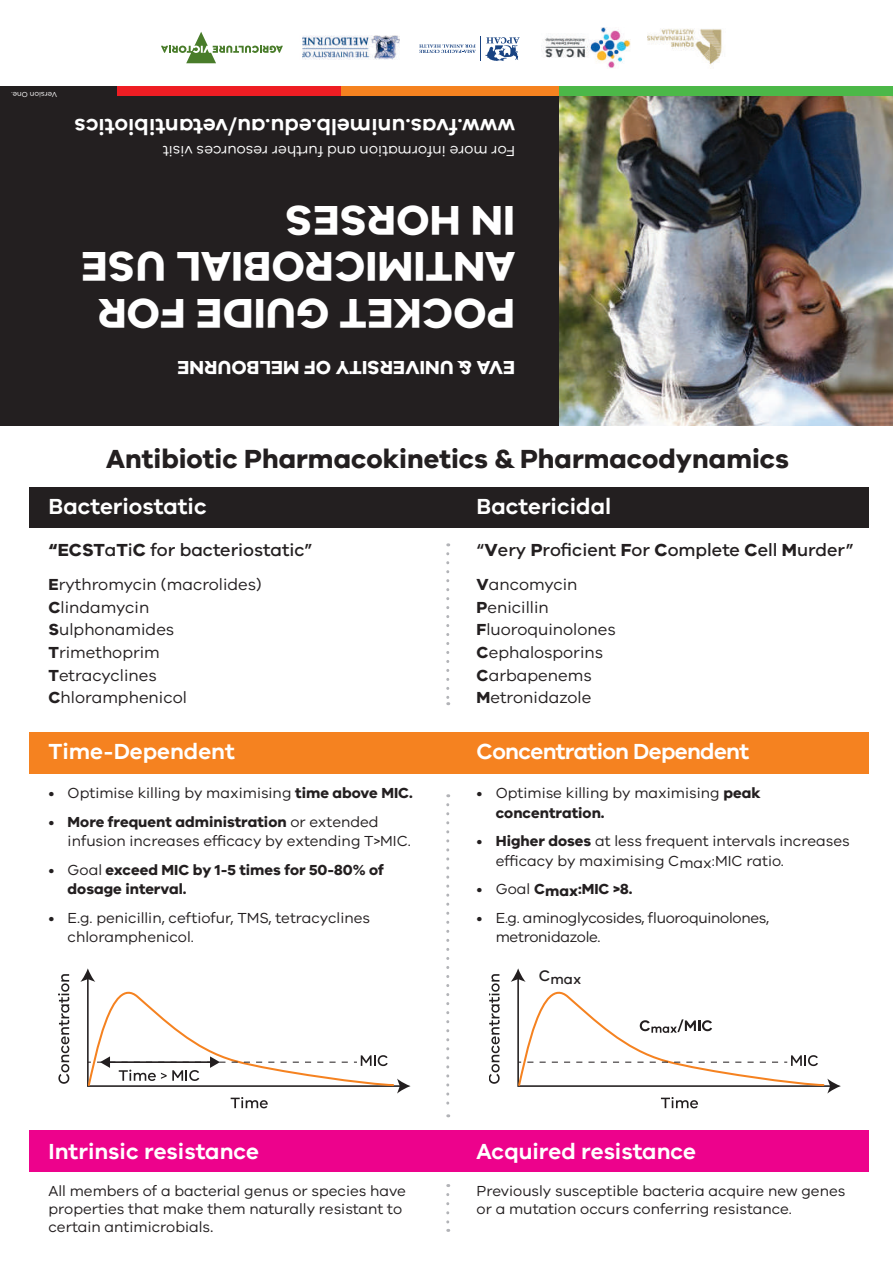
<style>
.page{position:relative;width:893px;height:1263px;background:#fff}
.page>*{position:absolute;margin:0;border:0;box-sizing:border-box;transform-origin:0 0}
.t1{font:700 42.9px/46.2px "VIC";color:#fff}
.t2{font:700 27px "VIC";color:#231f20}
.t3{font:600 22.5px "VIC";color:#fff}
.t4{font:600 22.5px "VIC";letter-spacing:-.03em;color:#fff}
.t5{font:700 19.5px "VIC";color:#fff}
.t6{font:500 18px "VIC";color:#231f20}
.t7{font:16.5px/22.5px "VIC";color:#231f20}
.t8{font:15px/19.5px "VIC";color:#231f20}
.t9{font:700 15px/19.5px "VIC";color:#231f20}
.t10{font:15px/19.5px "VIC";letter-spacing:-.02em;color:#231f20}
.t11{font:15px "VIC";color:#fff}
.t12{font:500 14.1px "VIC";color:#231f20}
.t13{font:7.5px "VIC";color:#fff}
.s1{font-weight:700}
.s2{font-weight:400}
.s3{font-size:16.5px}
</style>
<div class="page">
<div style="left:29px;top:487px;width:839px;height:40px;background:#231f20"></div>
<div style="left:29px;top:732px;width:839px;height:41px;background:#f58220"></div>
<div style="left:29px;top:1130px;width:839px;height:42px;background:#ed028c"></div>
<div style="left:0;top:86px;width:560px;height:340px;background:#231f20"></div>
<img style="left:560px;top:96px;width:333px;height:330px">
<div style="left:340px;top:86px;width:220px;height:10px;background:#f58220"></div>
<div style="left:117px;top:86px;width:223px;height:10px;background:#ee1d23"></div>
<img style="left:647px;top:28px;width:75px;height:37px">
<svg style="left:419px;top:36px;width:101px;height:25px"></svg>
<img style="left:541px;top:28px;width:89px;height:40px">
<img style="left:302px;top:35px;width:98px;height:25px">
<svg style="left:161px;top:32px;width:122px;height:31px"></svg>
<div style="left:560px;top:86px;width:333px;height:10px;background:#4cb848"></div>
<svg style="left:446px;top:554px;width:3px;height:151px"></svg>
<svg style="left:446px;top:805px;width:3px;height:312px"></svg>
<svg style="left:446px;top:1194px;width:3px;height:38px"></svg>
<svg style="left:80px;top:968px;width:331px;height:140px"></svg>
<svg style="left:58px;top:974px;width:11px;height:110px"></svg>
<svg style="left:489px;top:974px;width:11px;height:110px"></svg>
<svg style="left:511px;top:968px;width:330px;height:140px"></svg>
<p class="t13" style="left:57px;top:99px;width:47px;rotate:-180deg">Version One.</p>
<h3 class="t3" style="left:515px;top:141px;width:442px;rotate:-180deg">www.fvas.unimelb.edu.au/vetantibiotics</h3>
<p class="t11" style="left:515px;top:160px;width:354px;rotate:-180deg">For more information and further resources visit</p>
<h1 class="t1" style="left:515px;top:338px;width:436px;rotate:-180deg">POCKET GUIDE FOR<br>ANTIMICROBIAL USE<br>IN HORSES</h1>
<h3 class="t5" style="left:515px;top:380px;width:339px;rotate:-180deg">EVA &amp; UNIVERSITY OF MELBOURNE</h3>
<h2 class="t2" style="left:106px;top:442px;width:684px">Antibiotic Pharmacokinetics &amp; Pharmacodynamics</h2>
<h3 class="t3" style="left:49px;top:493px;width:160px">Bacteriostatic</h3>
<p class="t6" style="left:49px;top:539px;width:266px"><span class="s1">“ECST</span>a<span class="s1">T</span>i<span class="s1">C</span> for bacteriostatic”</p>
<p class="t7" style="left:49px;top:573px;width:215px"><span class="s1">E</span>rythromycin (macrolides)<br><span class="s1">C</span>lindamycin<br><span class="s1">S</span>ulphonamides<br><span class="s1">T</span>rimethoprim<br><span class="s1">T</span>etracyclines<br><span class="s1">C</span>hloramphenicol</p>
<h3 class="t3" style="left:477px;top:493px;width:136px">Bactericidal</h3>
<p class="t6" style="left:477px;top:539px;width:379px">“<span class="s1">V</span>ery <span class="s1">P</span>roficient <span class="s1">F</span>or <span class="s1">C</span>omplete <span class="s1">C</span>ell <span class="s1">M</span>urder”</p>
<p class="t7" style="left:477px;top:573px;width:141px"><span class="s1">V</span>ancomycin<br><span class="s1">P</span>enicillin<br><span class="s1">F</span>luoroquinolones<br><span class="s1">C</span>ephalosporins<br><span class="s1">C</span>arbapenems<br><span class="s1">M</span>etronidazole</p>
<h3 class="t4" style="left:477px;top:738px;width:274px">Concentration Dependent</h3>
<p class="t8" style="left:496px;top:783px;width:266px;text-indent:-19px">• Optimise killing by maximising <span class="s1">peak concentration.</span></p>
<p class="t8" style="left:496px;top:831px;width:355px;text-indent:-19px">• <span class="s1">Higher doses</span> at less frequent intervals increases efficacy by maximising Cmax:MIC ratio.</p>
<p class="t9" style="left:477px;top:879px;width:157px"><span class="s2">• Goal</span> Cmax:MIC &gt;8.</p>
<p class="t10" style="left:496px;top:907px;width:275px;text-indent:-19px">• E.g. aminoglycosides, fluoroquinolones, metronidazole.</p>
<h3 class="t3" style="left:49px;top:738px;width:188px">Time-Dependent</h3>
<p class="t8" style="left:49px;top:783px;width:366px">• Optimise killing by maximising <span class="s1">time above MIC.</span></p>
<p class="t8" style="left:68px;top:811px;width:345px;text-indent:-19px">• <span class="s1">More frequent administration</span> or extended infusion increases efficacy by extending T&gt;MIC.</p>
<p class="t9" style="left:68px;top:859px;width:318px;text-indent:-19px"><span class="s2">• Goal</span> exceed MIC by 1-5 times for 50-80% of dosage interval.</p>
<p class="t8" style="left:68px;top:907px;width:304px;text-indent:-19px">• E.g. penicillin, ceftiofur, TMS, tetracyclines chloramphenicol.</p>
<h3 class="t3" style="left:49px;top:1137px;width:212px">Intrinsic resistance</h3>
<p class="t8" style="left:49px;top:1182px;width:359px;line-height:18px">All members of a bacterial genus or species have properties that make them naturally resistant to certain antimicrobials<span class="s3">.</span></p>
<p class="t12" style="left:539px;top:971px;width:44px"><sup>C</sup>max</p>
<h3 class="t3" style="left:477px;top:1137px;width:221px">Acquired resistance</h3>
<p class="t8" style="left:477px;top:1182px;width:370px;line-height:18px">Previously susceptible bacteria acquire new genes or a mutation occurs conferring resistance.</p>
</div>
